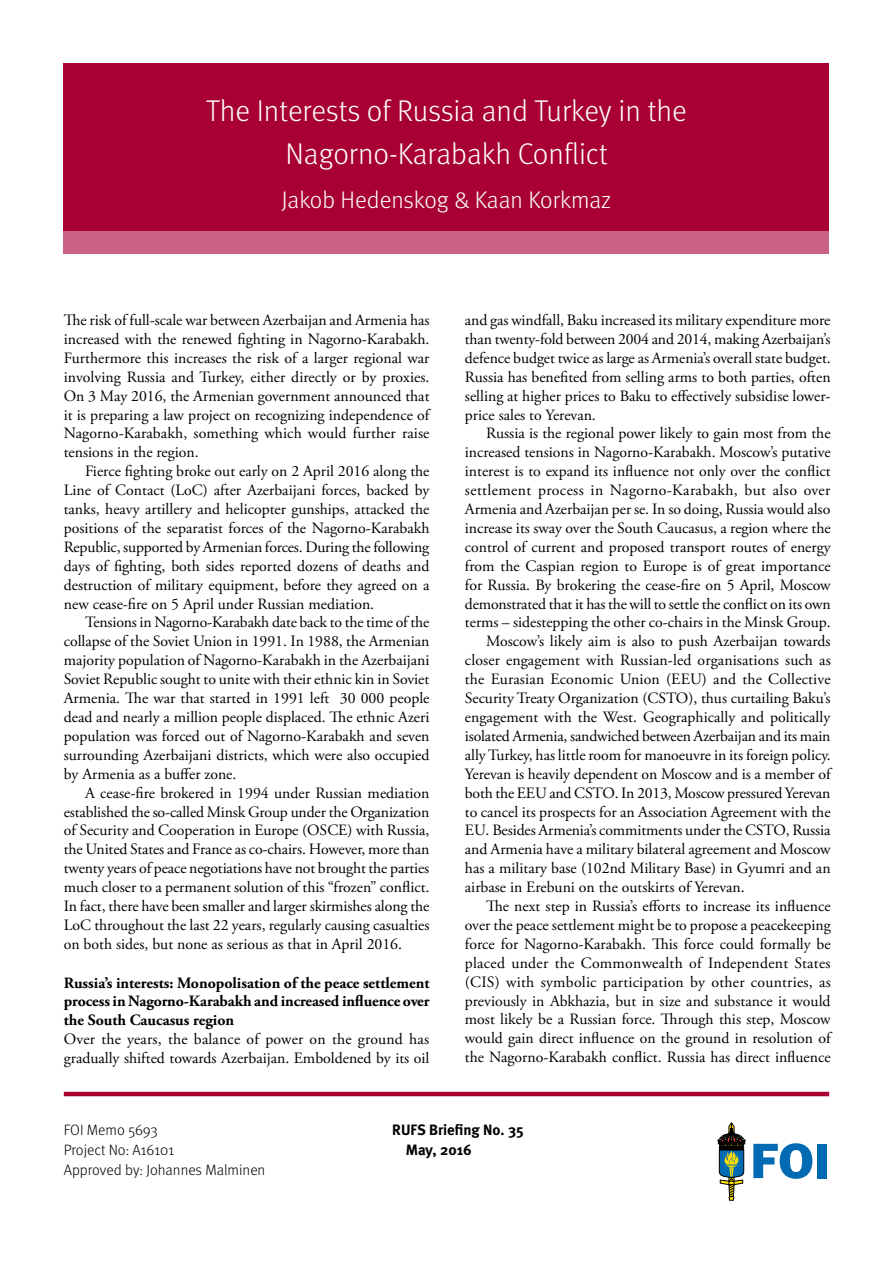
<style>
.page{position:relative;width:893px;height:1263px;background:#fff}
.page>*{position:absolute;margin:0;border:0;box-sizing:border-box;transform-origin:0 0}
.t1{font:300 30px/43.2px "Meta";color:#fff;text-align:center}
.t2{font:300 24px "Meta";color:#fff}
.t3{font:15.75px/18.9px "Adobe Garamond Pro";color:#000;text-align:justify}
.t4{font:700 15.75px/18.9px "Adobe Garamond Pro";letter-spacing:-.005em;color:#000;text-align:justify}
.t5{font:15.75px "Adobe Garamond Pro";letter-spacing:.025em;color:#000}
.t6{font:300 15px "Meta";color:#000}
.t7{font:700 15px "Meta";color:#000}
</style>
<div class="page">
<svg style="left:753px;top:1143px;width:59px;height:36px"></svg>
<div style="left:818px;top:1144px;width:9px;height:34px;background:#006ab3"></div>
<svg style="left:718px;top:1122px;width:27px;height:78px"></svg>
<div style="left:64px;top:208px;width:765px;height:45px;background:#ca6383"></div>
<div style="left:64px;top:63px;width:765px;height:167px;background:#a80033"></div>
<hr style="left:64px;top:1092px;width:765px;height:4px;background:#a80033">
<h1 class="t1" style="left:206px;top:89px;width:482px">The Interests of Russia and Turkey in the<br>Nagorno-Karabakh Conflict</h1>
<h2 class="t2" style="left:282px;top:186px;width:331px">Jakob Hedenskog &amp; Kaan Korkmaz</h2>
<p class="t3" style="left:64px;top:311px;width:367px">The risk of full-scale war between Azerbaijan and Armenia has increased with the renewed fighting in Nagorno-Karabakh.<br>Furthermore this increases the risk of a larger regional war involving Russia and Turkey, either directly or by proxies.<br>On 3 May 2016, the Armenian government announced that it is preparing a law project on recognizing independence of Nagorno-Karabakh, something which would further raise tensions in the region.</p>
<p class="t3" style="left:64px;top:462px;width:367px;text-indent:21px">Fierce fighting broke out early on 2 April 2016 along the Line of Contact (LoC) after Azerbaijani forces, backed by tanks, heavy artillery and helicopter gunships, attacked the positions of the separatist forces of the Nagorno-Karabakh Republic, supported by Armenian forces. During the following days of fighting, both sides reported dozens of deaths and destruction of military equipment, before they agreed on a new cease-fire on 5 April under Russian mediation.</p>
<p class="t3" style="left:64px;top:614px;width:367px;text-indent:21px">Tensions in Nagorno-Karabakh date back to the time of the collapse of the Soviet Union in 1991. In 1988, the Armenian majority population of Nagorno-Karabakh in the Azerbaijani Soviet Republic sought to unite with their ethnic kin in Soviet Armenia. The war that started in 1991 left 30 000 people dead and nearly a million people displaced. The ethnic Azeri population was forced out of Nagorno-Karabakh and seven surrounding Azerbaijani districts, which were also occupied by Armenia as a buffer zone.</p>
<p class="t3" style="left:64px;top:784px;width:367px;text-indent:21px">A cease-fire brokered in 1994 under Russian mediation established the so-called Minsk Group under the Organization of Security and Cooperation in Europe (OSCE) with Russia, the United States and France as co-chairs. However, more than twenty years of peace negotiations have not brought the parties much closer to a permanent solution of this “frozen” conflict.<br>In fact, there have been smaller and larger skirmishes along the LoC throughout the last 22 years, regularly causing casualties on both sides, but none as serious as that in April 2016.</p>
<p class="t4" style="left:64px;top:973px;width:367px">Russia’s interests: Monopolisation of the peace settlement process in Nagorno-Karabakh and increased influence over the South Caucasus region</p>
<p class="t3" style="left:64px;top:1030px;width:367px">Over the years, the balance of power on the ground has gradually shifted towards Azerbaijan. Emboldened by its oil</p>
<p class="t3" style="left:465px;top:311px;width:367px">and gas windfall, Baku increased its military expenditure more than twenty-fold between 2004 and 2014, making Azerbaijan’s defence budget twice as large as Armenia’s overall state budget.<br>Russia has benefited from selling arms to both parties, often selling at higher prices to Baku to effectively subsidise lower&shy;price sales to Yerevan.</p>
<p class="t3" style="left:486px;top:425px;width:346px">Russia is the regional power likely to gain most from the</p>
<p class="t3" style="left:465px;top:443px;width:367px">increased tensions in Nagorno-Karabakh. Moscow’s putative</p>
<p class="t3" style="left:465px;top:462px;width:367px">interest is to expand its influence not only over the conflict</p>
<p class="t5" style="left:465px;top:481px;width:367px">settlement process in Nagorno-Karabakh, but also over</p>
<p class="t3" style="left:465px;top:500px;width:367px">Armenia and Azerbaijan per se. In so doing, Russia would also</p>
<p class="t3" style="left:465px;top:519px;width:367px">increase its sway over the South Caucasus, a region where the</p>
<p class="t3" style="left:465px;top:538px;width:367px">control of current and proposed transport routes of energy</p>
<p class="t3" style="left:465px;top:557px;width:367px">from the Caspian region to Europe is of great importance</p>
<p class="t3" style="left:465px;top:576px;width:367px">for Russia. By brokering the cease-fire on 5 April, Moscow</p>
<p class="t3" style="left:465px;top:595px;width:367px">demonstrated that it has the will to settle the conflict on its own</p>
<p class="t3" style="left:465px;top:614px;width:367px">terms – sidestepping the other co-chairs in the Minsk Group.</p>
<p class="t3" style="left:486px;top:632px;width:346px">Moscow’s likely aim is also to push Azerbaijan towards</p>
<p class="t3" style="left:465px;top:651px;width:367px">closer engagement with Russian-led organisations such as</p>
<p class="t3" style="left:465px;top:670px;width:367px">the Eurasian Economic Union (EEU) and the Collective</p>
<p class="t3" style="left:465px;top:689px;width:367px">Security Treaty Organization (CSTO), thus curtailing Baku’s</p>
<p class="t3" style="left:465px;top:708px;width:367px">engagement with the West. Geographically and politically</p>
<p class="t3" style="left:465px;top:727px;width:367px">isolated Armenia, sandwiched between Azerbaijan and its main</p>
<p class="t3" style="left:465px;top:746px;width:367px">ally Turkey, has little room for manoeuvre in its foreign policy.</p>
<p class="t3" style="left:465px;top:765px;width:367px">Yerevan is heavily dependent on Moscow and is a member of</p>
<p class="t3" style="left:465px;top:784px;width:367px">both the EEU and CSTO. In 2013, Moscow pressured Yerevan</p>
<p class="t3" style="left:465px;top:803px;width:367px">to cancel its prospects for an Association Agreement with the</p>
<p class="t3" style="left:465px;top:821px;width:367px">EU. Besides Armenia’s commitments under the CSTO, Russia</p>
<p class="t3" style="left:465px;top:840px;width:367px">and Armenia have a military bilateral agreement and Moscow</p>
<p class="t3" style="left:465px;top:859px;width:367px">has a military base (102nd Military Base) in Gyumri and an</p>
<p class="t3" style="left:465px;top:878px;width:281px">airbase in Erebuni on the outskirts of Yerevan.</p>
<p class="t3" style="left:486px;top:897px;width:346px">The next step in Russia’s efforts to increase its influence</p>
<p class="t3" style="left:465px;top:916px;width:367px">over the peace settlement might be to propose a peacekeeping</p>
<p class="t3" style="left:465px;top:935px;width:367px">force for Nagorno-Karabakh. This force could formally be</p>
<p class="t3" style="left:465px;top:954px;width:367px">placed under the Commonwealth of Independent States</p>
<p class="t3" style="left:465px;top:973px;width:367px">(CIS) with symbolic participation by other countries, as</p>
<p class="t3" style="left:465px;top:992px;width:367px">previously in Abkhazia, but in size and substance it would</p>
<p class="t3" style="left:465px;top:1010px;width:367px">most likely be a Russian force. Through this step, Moscow</p>
<p class="t3" style="left:465px;top:1029px;width:367px">would gain direct influence on the ground in resolution of</p>
<p class="t3" style="left:465px;top:1048px;width:367px">the Nagorno-Karabakh conflict. Russia has direct influence</p>
<p class="t6" style="left:64px;top:1121px;width:95px">FOI Memo 5693</p>
<p class="t7" style="left:392px;top:1120px;width:133px">RUFS Briefing No. 35</p>
<p class="t6" style="left:64px;top:1141px;width:112px">Project No: A16101</p>
<p class="t7" style="left:406px;top:1141px;width:67px">May, 2016</p>
<p class="t6" style="left:64px;top:1161px;width:203px">Approved by: Johannes Malminen</p>
</div>
